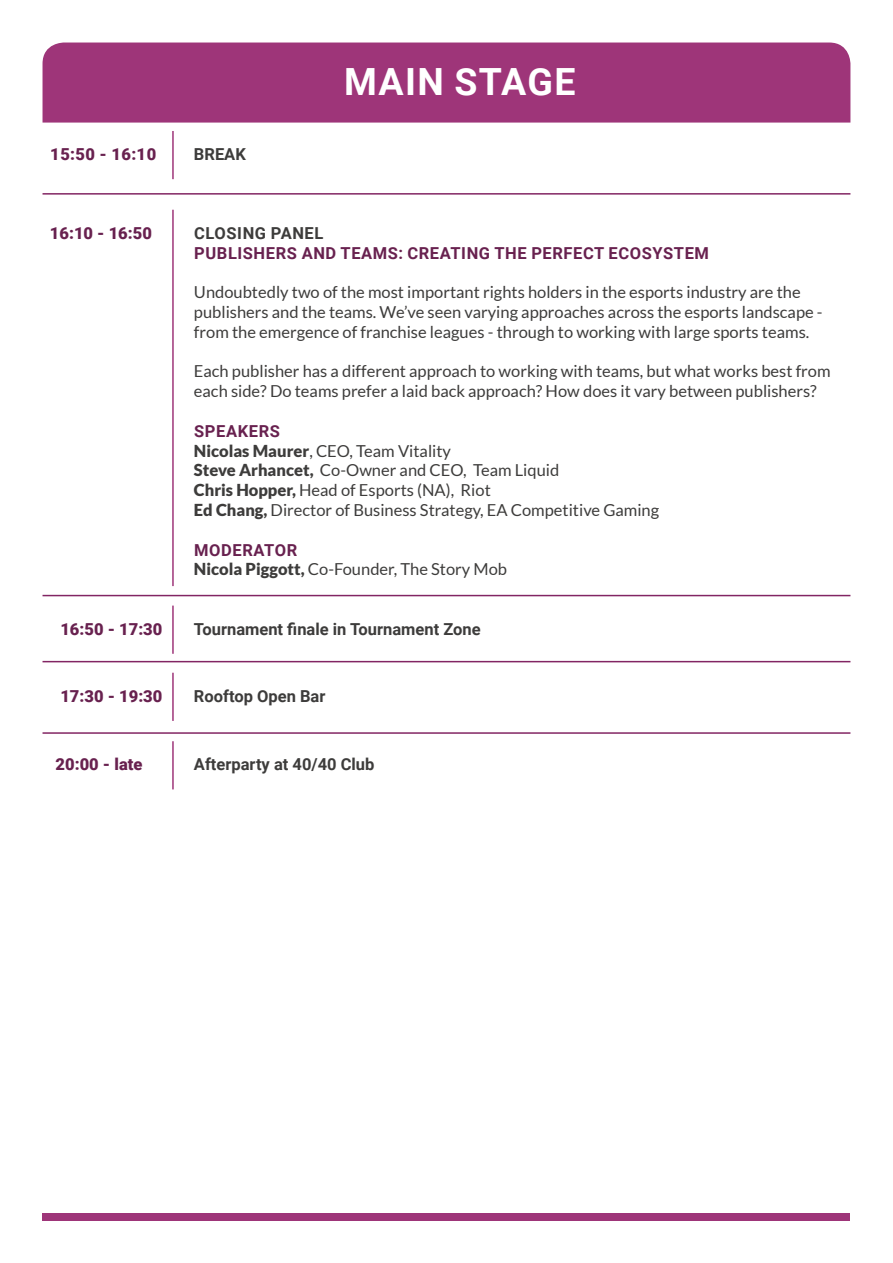
<style>
.page{position:relative;width:893px;height:1263px;background:#fff}
.page>*{position:absolute;margin:0;border:0;box-sizing:border-box;transform-origin:0 0}
.t1{font:700 37.5px "Roboto";letter-spacing:.035em;color:#fff}
.t2{font:16.5px/19.8px "Lato";color:#3d3c3b}
.t3{font:700 16.5px "Roboto";color:#3d3c3b}
.t4{font:700 16.5px "Roboto";letter-spacing:.035em;color:#68214f}
.t5{font:900 16.5px "Roboto";color:#68214f}
.t6{font:700 16.5px "Roboto";letter-spacing:.035em;color:#3d3c3b}
.s1{font-weight:900}
</style>
<div class="page">
<div style="left:43px;top:1213px;width:807px;height:7px;background:#9e3579"></div>
<div style="left:43px;top:43px;width:807px;height:80px;background:#9e3579"></div>
<hr style="left:43px;top:193px;width:807px;height:2px;background:#822563">
<hr style="left:43px;top:595px;width:807px;height:1px;background:#822563">
<hr style="left:43px;top:661px;width:807px;height:1px;background:#822563">
<hr style="left:43px;top:732px;width:807px;height:2px;background:#822563">
<hr style="left:172px;top:131px;width:2px;height:48px;background:#9e3579">
<hr style="left:172px;top:606px;width:2px;height:48px;background:#9e3579">
<hr style="left:172px;top:673px;width:2px;height:48px;background:#9e3579">
<hr style="left:172px;top:741px;width:2px;height:48px;background:#9e3579">
<hr style="left:172px;top:210px;width:2px;height:376px;background:#9e3579">
<h1 class="t1" style="left:344px;top:55px;width:233px">MAIN STAGE</h1>
<p class="t5" style="left:50px;top:143px;width:108px">15:50 - 16:10</p>
<p class="t3" style="left:194px;top:143px;width:53px">BREAK</p>
<p class="t5" style="left:50px;top:221px;width:103px">16:10 - 16:50</p>
<p class="t6" style="left:194px;top:221px;width:131px">CLOSING PANEL</p>
<p class="t4" style="left:194px;top:241px;width:516px">PUBLISHERS AND TEAMS: CREATING THE PERFECT ECOSYSTEM</p>
<p class="t2" style="left:194px;top:282px;width:630px">Undoubtedly two of the most important rights holders in the esports industry are the publishers and the teams. We’ve seen varying approaches across the esports landscape - from the emergence of franchise leagues - through to working with large sports teams.</p>
<p class="t2" style="left:194px;top:361px;width:638px">Each publisher has a different approach to working with teams, but what works best from each side? Do teams prefer a laid back approach? How does it vary between publishers?</p>
<p class="t4" style="left:194px;top:419px;width:87px">SPEAKERS</p>
<p class="t2" style="left:194px;top:441px;width:467px"><span class="s1">Nicolas Maurer</span>, CEO, Team Vitality<br><span class="s1">Steve Arhancet,</span> Co-Owner and CEO, Team Liquid<br><span class="s1">Chris Hopper,</span> Head of Esports (NA), Riot<br><span class="s1">Ed Chang,</span> Director of Business Strategy, EA Competitive Gaming</p>
<p class="t4" style="left:194px;top:538px;width:105px">MODERATOR</p>
<p class="t2" style="left:194px;top:559px;width:315px"><span class="s1">Nicola Piggott,</span> Co-Founder, The Story Mob</p>
<p class="t5" style="left:60px;top:617px;width:103px">16:50 - 17:30</p>
<p class="t3" style="left:194px;top:617px;width:288px">Tournament finale in Tournament Zone</p>
<p class="t5" style="left:60px;top:684px;width:103px">17:30 - 19:30</p>
<p class="t3" style="left:194px;top:684px;width:133px">Rooftop Open Bar</p>
<p class="t5" style="left:56px;top:753px;width:88px">20:00 - late</p>
<p class="t3" style="left:194px;top:753px;width:182px">Afterparty at 40/40 Club</p>
</div>
